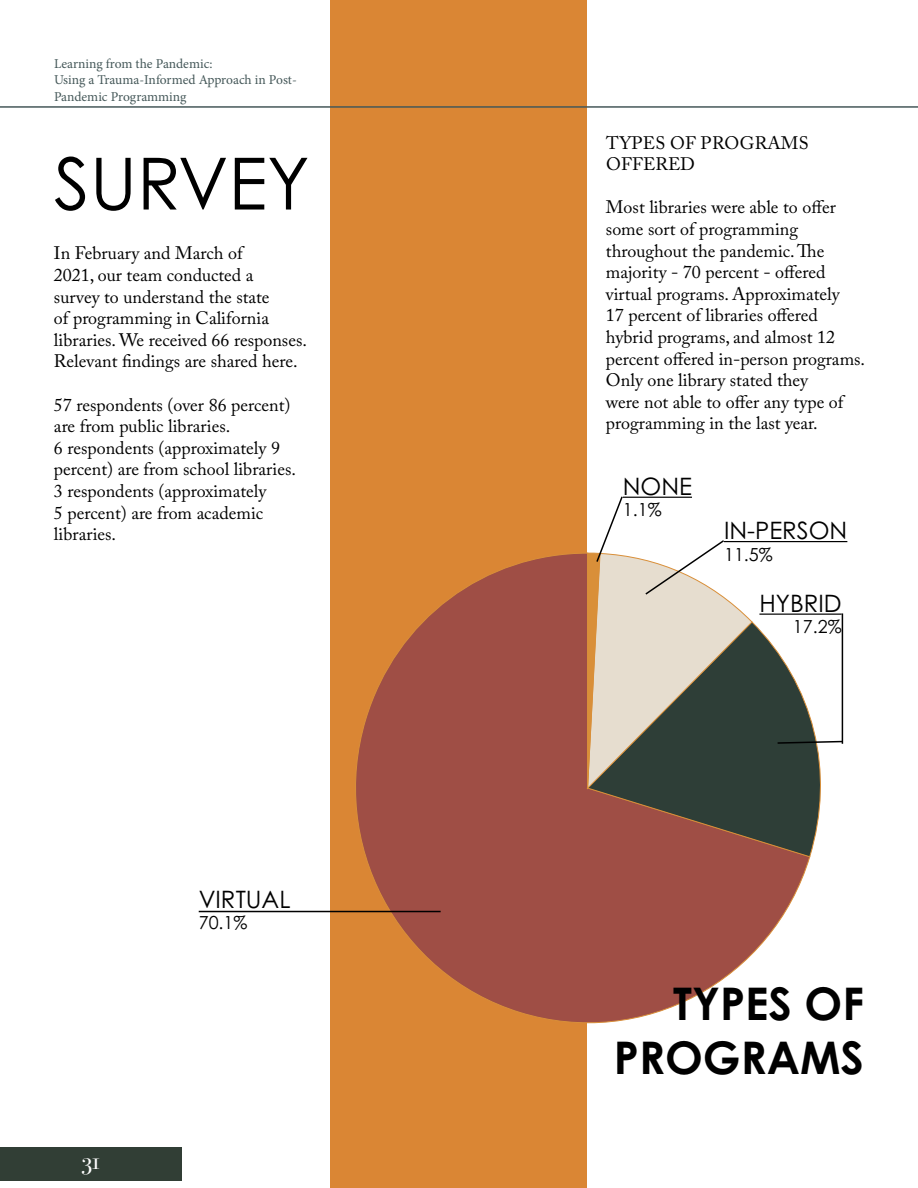
<style>
.page{position:relative;width:918px;height:1188px;background:#fff}
.page>*{position:absolute;margin:0;border:0;box-sizing:border-box;transform-origin:0 0}
.t1{font:72px "Century Gothic Pro";color:#000}
.t2{font:700 45px/54px "Century Gothic Pro";color:#000;text-align:right}
.t3{font:24px "Century Gothic Pro";color:#000}
.t4{font:24px "Bodoni Svty Two SCITCTT";color:#fff}
.t5{font:18px/21.6px "Adobe Caslon Pro";color:#000}
.t6{font:18px "Century Gothic Pro";color:#000}
.t7{font:13.5px/16.2px "Minion Pro";color:#455859}
</style>
<div class="page">
<div style="left:330px;top:0;width:256px;height:1188px;background:#da8634"></div>
<svg style="left:328px;top:553px;width:483px;height:497px"></svg>
<svg style="left:586px;top:621px;width:235px;height:237px;background:#6e5e56"></svg>
<hr style="left:199px;top:911px;width:242px;height:1px;background:#000">
<svg style="left:586px;top:495px;width:167px;height:294px"></svg>
<svg style="left:776px;top:740px;width:68px;height:5px"></svg>
<hr style="left:842px;top:613px;width:1px;height:131px;background:#000">
<hr style="left:759px;top:614px;width:83px;height:1px;background:#000">
<hr style="left:623px;top:497px;width:69px;height:1px;background:#000">
<hr style="left:724px;top:541px;width:123px;height:1px;background:#000">
<hr style="left:0;top:106px;width:918px;height:2px;background:#455859">
<div style="left:0;top:1147px;width:182px;height:34px;background:#313e35"></div>
<p class="t7" style="left:54px;top:56px;width:244px">Learning from the Pandemic:<br>Using a Trauma-Informed Approach in Post-<br>Pandemic Programming</p>
<h1 class="t1" style="left:54px;top:140px;width:257px">SURVEY</h1>
<p class="t5" style="left:54px;top:242px;width:254px">In February and March of<br>2021, our team conducted a<br>survey to understand the state<br>of programming in California libraries. We received 66 responses.<br>Relevant findings are shared here.</p>
<p class="t5" style="left:54px;top:394px;width:244px">57 respondents (over 86 percent) are from public libraries.<br>6 respondents (approximately 9 percent) are from school libraries.<br>3 respondents (approximately<br>5 percent) are from academic libraries.</p>
<h3 class="t4" style="left:82px;top:1147px;width:20px">31</h3>
<p class="t3" style="left:199px;top:884px;width:93px">VIRTUAL</p>
<p class="t6" style="left:199px;top:912px;width:50px">70.1%</p>
<h3 class="t5" style="left:606px;top:132px;width:204px">TYPES OF PROGRAMS<br>OFFERED</h3>
<p class="t5" style="left:606px;top:196px;width:261px">Most libraries were able to offer some sort of programming throughout the pandemic. The majority - 70 percent - offered virtual programs. Approximately<br>17 percent of libraries offered hybrid programs, and almost 12 percent offered in-person programs.<br>Only one library stated they<br>were not able to offer any type of programming in the last year.</p>
<p class="t3" style="left:623px;top:472px;width:71px">NONE</p>
<p class="t6" style="left:623px;top:499px;width:40px">1.1%</p>
<p class="t3" style="left:724px;top:516px;width:125px">IN-PERSON</p>
<p class="t6" style="left:724px;top:543px;width:50px">11.5%</p>
<p class="t3" style="left:759px;top:588px;width:84px">HYBRID</p>
<p class="t6" style="left:793px;top:616px;width:50px">17.2%</p>
<p class="t2" style="left:614px;top:976px;width:252px">TYPES OF<br>PROGRAMS</p>
</div>
